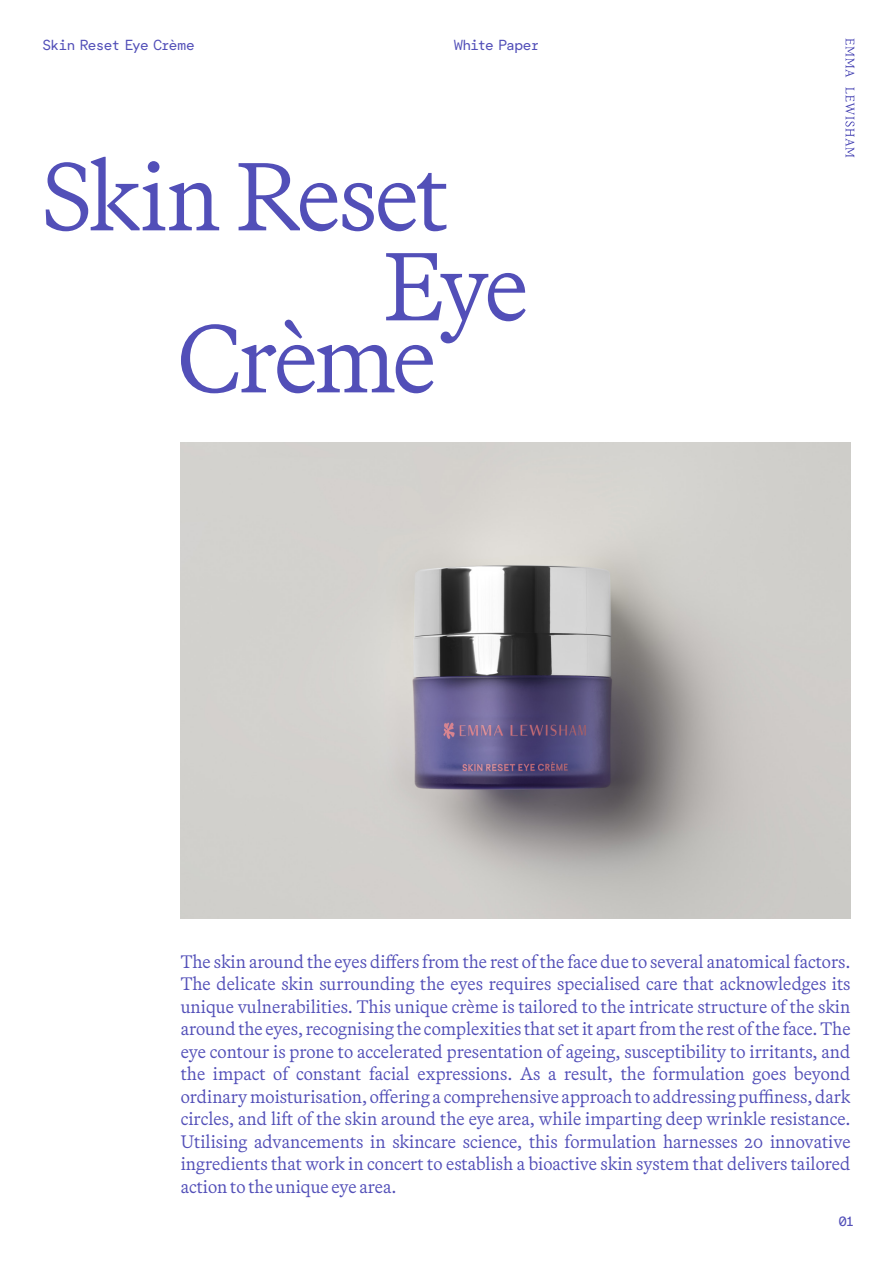
<style>
.page{position:relative;width:893px;height:1263px;background:#fff}
.page>*{position:absolute;margin:0;border:0;box-sizing:border-box;transform-origin:0 0}
.H2_Martina{font:300 96px "Martina Plantijn";letter-spacing:-.035em;color:#524fb8}
.Intro_Martina_14_18{font:300 18px/22.5px "Martina Plantijn";color:#524fb8;text-align:justify}
.t1{font:15px "Circular Reg Five Mono";letter-spacing:-.045em;color:#524fb8}
</style>
<div class="page">
<svg style="left:846px;top:39px;width:8px;height:38px"></svg>
<svg style="left:845px;top:87px;width:9px;height:70px"></svg>
<img style="left:181px;top:443px;width:669px;height:475px">
<p class="t1" style="left:43px;top:36px;width:154px">Skin Reset Eye Crème</p>
<p class="t1" style="left:454px;top:36px;width:87px">White Paper</p>
<p class="H2_Martina" style="left:43px;top:135px;width:408px">Skin Reset</p>
<p class="H2_Martina" style="left:384px;top:225px;width:146px">Eye</p>
<p class="H2_Martina" style="left:177px;top:297px;width:260px">Crème</p>
<p class="Intro_Martina_14_18" style="left:181px;top:949px;width:671px">The skin around the eyes differs from the rest of the face due to several anatomical factors.<br>The delicate skin surrounding the eyes requires specialised care that acknowledges its unique vulnerabilities. This unique crème is tailored to the intricate structure of the skin around the eyes, recognising the complexities that set it apart from the rest of the face. The eye contour is prone to accelerated presentation of ageing, susceptibility to irritants, and the impact of constant facial expressions. As a result, the formulation goes beyond ordinary moisturisation, offering a comprehensive approach to addressing puffiness, dark circles, and lift of the skin around the eye area, while imparting deep wrinkle resistance.<br>Utilising advancements in skincare science, this formulation harnesses 20 innovative ingredients that work in concert to establish a bioactive skin system that delivers tailored action to the unique eye area.</p>
<p class="t1" style="left:838px;top:1212px;width:18px">01</p>
</div>
